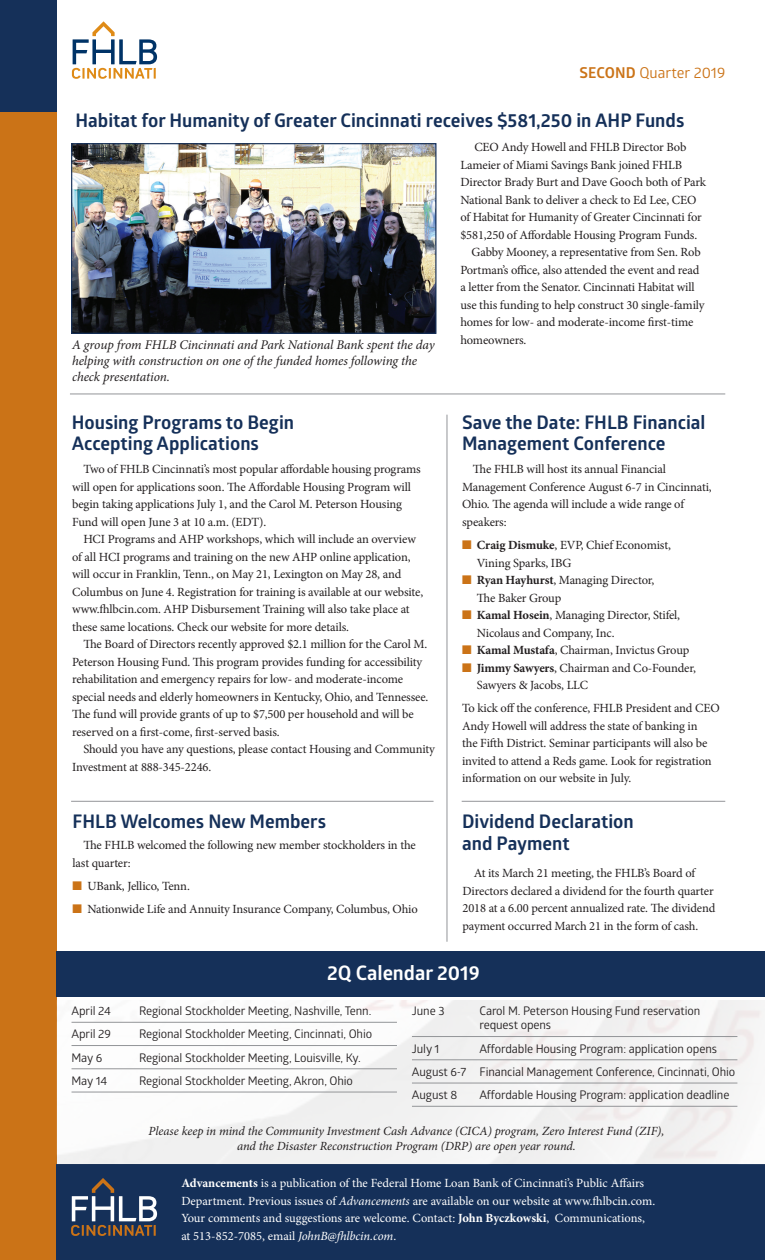
<style>
.page{position:relative;width:765px;height:1260px;background:#fff}
.page>*{position:absolute;margin:0;border:0;box-sizing:border-box;transform-origin:0 0}
.t1{font:700 20px "Glober";color:#fff}
.t2{font:700 18.75px/21.2px "Glober";color:#153059}
.t3{font:15px "Glober";color:#cb7317}
.t4{font:italic 13.25px/16px "Minion Pro";letter-spacing:-.01em;color:#231f20}
.t5{font:12.5px/17.5px "Minion Pro";letter-spacing:-.01em;color:#231f20}
.t6{font:12.5px/17.5px "Minion Pro";color:#fff}
.t7{font:italic 12.5px/15px "Minion Pro";letter-spacing:-.005em;color:#231f20;text-align:center}
.t8{font:11.88px/14.2px "Glober";letter-spacing:-.01em;color:#231f20}
.s1{font-weight:700}
.s2{color:#cb7317}
.s3{font-style:italic}
</style>
<div class="page">
<svg style="left:72px;top:22px;width:85px;height:57px"></svg>
<div style="left:0;top:0;width:56px;height:112px;background:#153059"></div>
<div style="left:0;top:112px;width:56px;height:1148px;background:#cb7317"></div>
<div style="left:56px;top:1165px;width:709px;height:95px;background:#153059"></div>
<img style="left:56px;top:1001px;width:709px;height:164px">
<hr style="left:72px;top:1022px;width:325px;height:1px;background:#939598">
<hr style="left:72px;top:1045px;width:325px;height:1px;background:#939598">
<hr style="left:72px;top:1068px;width:325px;height:1px;background:#939598">
<hr style="left:72px;top:1092px;width:325px;height:1px;background:#939598">
<hr style="left:412px;top:1036px;width:325px;height:1px;background:#939598">
<hr style="left:412px;top:1059px;width:325px;height:1px;background:#939598">
<hr style="left:412px;top:1083px;width:325px;height:1px;background:#939598">
<hr style="left:412px;top:1106px;width:325px;height:1px;background:#939598">
<svg style="left:71px;top:1178px;width:86px;height:58px"></svg>
<div style="left:56px;top:952px;width:709px;height:45px;background:#153059"></div>
<hr style="left:70px;top:394px;width:655px;height:1px;background:#939598">
<hr style="left:447px;top:415px;width:1px;height:527px;background:#939598">
<img style="left:73px;top:145px;width:361px;height:187px">
<div style="left:71px;top:143px;width:365px;height:191px;border:1px solid #153059"></div>
<hr style="left:462px;top:801px;width:263px;height:1px;background:#939598">
<hr style="left:71px;top:801px;width:363px;height:1px;background:#939598">
<p class="t3" style="left:579px;top:62px;width:147px"><span class="s1">SECOND</span> Quarter 2019</p>
<p class="t2" style="left:76px;top:109px;width:610px">Habitat for Humanity of Greater Cincinnati receives $581,250 in AHP Funds</p>
<p class="t5" style="left:460px;top:139px;width:247px;text-indent:14px">CEO Andy Howell and FHLB Director Bob Lameier of Miami Savings Bank joined FHLB Director Brady Burt and Dave Gooch both of Park National Bank to deliver a check to Ed Lee, CEO of Habitat for Humanity of Greater Cincinnati for $581,250 of Affordable Housing Program Funds.</p>
<p class="t5" style="left:460px;top:244px;width:246px;text-indent:11px">Gabby Mooney, a representative from Sen. Rob Portman’s office, also attended the event and read a letter from the Senator. Cincinnati Habitat will use this funding to help construct 30 single-family homes for low- and moderate-income first-time homeowners.</p>
<p class="t4" style="left:72px;top:337px;width:364px">A group from FHLB Cincinnati and Park National Bank spent the day helping with construction on one of the funded homes following the check presentation.</p>
<p class="t2" style="left:72px;top:411px;width:224px">Housing Programs to Begin<br>Accepting Applications</p>
<p class="t5" style="left:72px;top:461px;width:350px;text-indent:11px">Two of FHLB Cincinnati’s most popular affordable housing programs will open for applications soon. The Affordable Housing Program will begin taking applications July 1, and the Carol M. Peterson Housing Fund will open June 3 at 10 a.m. (EDT).</p>
<p class="t5" style="left:72px;top:531px;width:353px;text-indent:11px">HCI Programs and AHP workshops, which will include an overview of all HCI programs and training on the new AHP online application, will occur in Franklin, Tenn., on May 21, Lexington on May 28, and Columbus on June 4. Registration for training is available at our website, www.fhlbcin.com. AHP Disbursement Training will also take place at these same locations. Check our website for more details.</p>
<p class="t5" style="left:72px;top:636px;width:358px;text-indent:11px">The Board of Directors recently approved $2.1 million for the Carol M.<br>Peterson Housing Fund. This program provides funding for accessibility rehabilitation and emergency repairs for low- and moderate-income special needs and elderly homeowners in Kentucky, Ohio, and Tennessee.<br>The fund will provide grants of up to $7,500 per household and will be reserved on a first-come, first-served basis.</p>
<p class="t5" style="left:72px;top:741px;width:364px;text-indent:11px">Should you have any questions, please contact Housing and Community<br>Investment at 888-345-2246.</p>
<p class="t2" style="left:73px;top:811px;width:255px">FHLB Welcomes New Members</p>
<p class="t5" style="left:73px;top:837px;width:345px;text-indent:11px">The FHLB welcomed the following new member stockholders in the last quarter:</p>
<p class="t5" style="left:73px;top:877px;width:119px"><span class="s2">■</span> UBank, Jellico, Tenn.</p>
<p class="t5" style="left:73px;top:900px;width:347px"><span class="s2">■</span> Nationwide Life and Annuity Insurance Company, Columbus, Ohio</p>
<p class="t2" style="left:462px;top:411px;width:245px">Save the Date: FHLB Financial<br>Management Conference</p>
<p class="t5" style="left:462px;top:461px;width:251px;text-indent:11px">The FHLB will host its annual Financial Management Conference August 6-7 in Cincinnati, Ohio. The agenda will include a wide range of speakers:</p>
<p class="t5" style="left:477px;top:536px;width:196px;text-indent:-15px"><span class="s2">■</span> <span class="s1">Craig Dismuke</span>, EVP, Chief Economist,<br>Vining Sparks, IBG</p>
<p class="t5" style="left:477px;top:571px;width:179px;text-indent:-15px"><span class="s2">■</span> <span class="s1">Ryan Hayhurst</span>, Managing Director,<br>The Baker Group</p>
<p class="t5" style="left:477px;top:606px;width:205px;text-indent:-15px"><span class="s2">■</span> <span class="s1">Kamal Hosein</span>, Managing Director, Stifel,<br>Nicolaus and Company, Inc.</p>
<p class="t5" style="left:462px;top:641px;width:229px"><span class="s2">■</span> <span class="s1">Kamal Mustafa</span>, Chairman, Invictus Group</p>
<p class="t5" style="left:477px;top:659px;width:221px;text-indent:-15px"><span class="s2">■</span> <span class="s1">Jimmy Sawyers</span>, Chairman and Co-Founder,<br>Sawyers &amp; Jacobs, LLC</p>
<p class="t5" style="left:462px;top:700px;width:259px">To kick off the conference, FHLB President and CEO Andy Howell will address the state of banking in<br>the Fifth District. Seminar participants will also be invited to attend a Reds game. Look for registration information on our website in July.</p>
<p class="t2" style="left:462px;top:811px;width:173px">Dividend Declaration and Payment</p>
<p class="t5" style="left:462px;top:865px;width:254px;text-indent:11px">At its March 21 meeting, the FHLB’s Board of Directors declared a dividend for the fourth quarter 2018 at a 6.00 percent annualized rate. The dividend payment occurred March 21 in the form of cash.</p>
<p class="t1" style="left:327px;top:959px;width:154px">2Q Calendar 2019</p>
<p class="t8" style="left:72px;top:1003px;width:41px">April 24</p>
<p class="t8" style="left:139px;top:1003px;width:234px">Regional Stockholder Meeting, Nashville, Tenn.</p>
<p class="t8" style="left:72px;top:1027px;width:41px">April 29</p>
<p class="t8" style="left:139px;top:1027px;width:235px">Regional Stockholder Meeting, Cincinnati, Ohio</p>
<p class="t8" style="left:72px;top:1050px;width:32px">May 6</p>
<p class="t8" style="left:139px;top:1050px;width:223px">Regional Stockholder Meeting, Louisville, Ky.</p>
<p class="t8" style="left:72px;top:1073px;width:37px">May 14</p>
<p class="t8" style="left:139px;top:1073px;width:216px">Regional Stockholder Meeting, Akron, Ohio</p>
<p class="t8" style="left:412px;top:1003px;width:34px">June 3</p>
<p class="t8" style="left:479px;top:1003px;width:222px">Carol M. Peterson Housing Fund reservation request opens</p>
<p class="t8" style="left:412px;top:1041px;width:29px">July 1</p>
<p class="t8" style="left:479px;top:1041px;width:239px">Affordable Housing Program: application opens</p>
<p class="t8" style="left:412px;top:1064px;width:325px">August 6-7 Financial Management Conference, Cincinnati, Ohio</p>
<p class="t8" style="left:412px;top:1087px;width:47px">August 8</p>
<p class="t8" style="left:479px;top:1087px;width:251px">Affordable Housing Program: application deadline</p>
<p class="t7" style="left:149px;top:1123px;width:517px">Please keep in mind the Community Investment Cash Advance (CICA) program, Zero Interest Fund (ZIF), and the Disaster Reconstruction Program (DRP) are open year round.</p>
<p class="t6" style="left:181px;top:1175px;width:475px"><span class="s1">Advancements</span> is a publication of the Federal Home Loan Bank of Cincinnati’s Public Affairs Department. Previous issues of <span class="s3">Advancements</span> are available on our website at www.fhlbcin.com.<br>Your comments and suggestions are welcome. Contact: <span class="s1">John Byczkowski</span>, Communications, at 513-852-7085, email <span class="s3">JohnB@fhlbcin.com</span>.</p>
</div>
